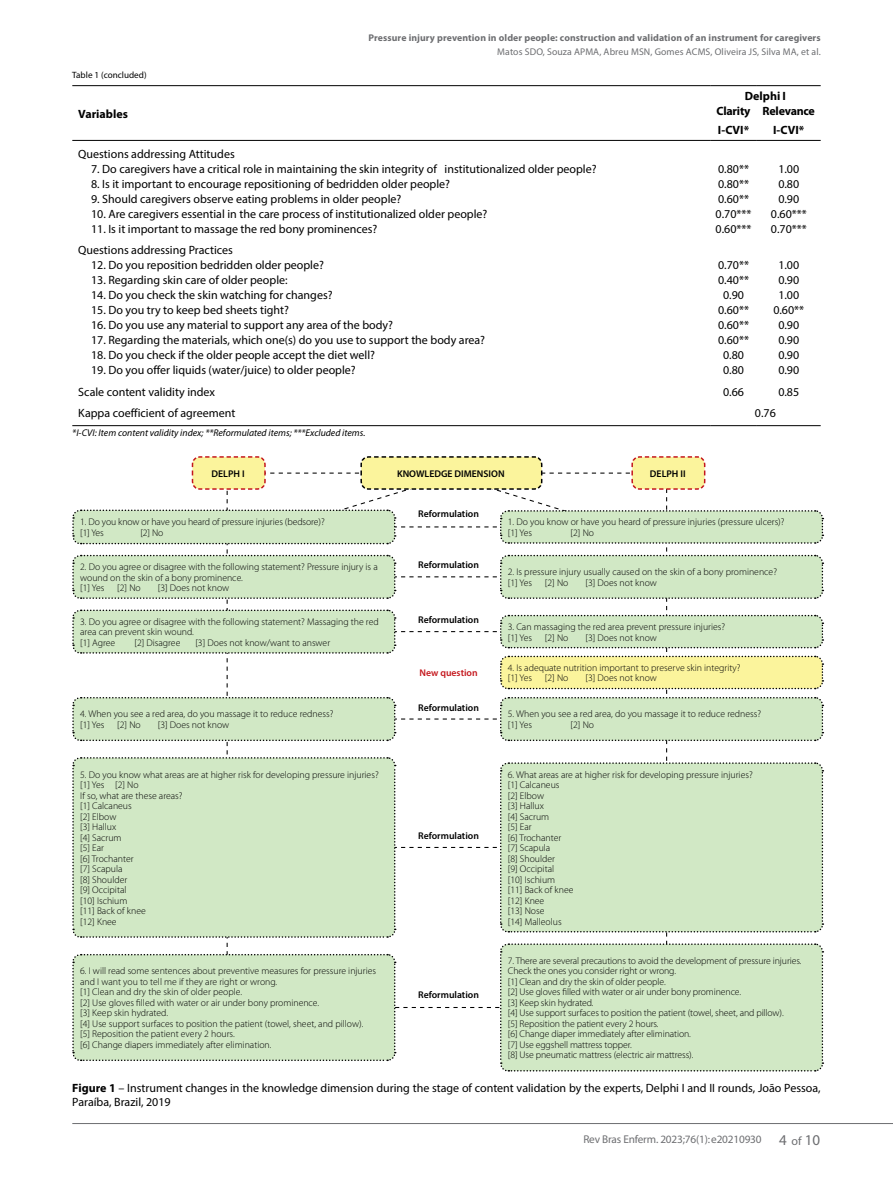
<style>
.page{position:relative;width:893px;height:1191px;background:#fff}
.page>*{position:absolute;margin:0;border:0;box-sizing:border-box;transform-origin:0 0}
.t1{font:12px/14.4px "Myriad Pro";color:#000}
.t2{font:700 12px/15px "Myriad Pro";letter-spacing:-.02em;color:#000;text-align:center}
.t3{font:700 12px "Myriad Pro";color:#000}
.t4{font:11.25px "Myriad Pro";letter-spacing:-.015em;color:#6d6e71}
.t5{font:300 9.75px/10.5px "Myriad Pro";color:#000}
.t6{font:600 9.75px "Myriad Pro";color:#000}
.t7{font:700 9.75px "Myriad Pro";letter-spacing:.01em;color:#6d6e71}
.t8{font:italic 9.75px "Myriad Pro";color:#000}
.t9{font:9.75px "Myriad Pro";letter-spacing:.01em;color:#6d6e71}
.t10{font:600 9.75px "Myriad Pro";color:#c4161c}
.t11{font:9.15px "Myriad Pro";color:#000}
.s1{font-weight:700}
.s2{font-size:15px}
.s3{font-size:12px}
</style>
<div class="page">
<hr style="left:72px;top:1123px;width:821px;height:1px;background:#6d6e71">
<hr style="left:72px;top:425px;width:638px;height:1px;background:#000">
<hr style="left:710px;top:425px;width:47px;height:1px;background:#000">
<hr style="left:757px;top:425px;width:64px;height:1px;background:#000">
<hr style="left:72px;top:85px;width:638px;height:1px;background:#000">
<hr style="left:72px;top:140px;width:638px;height:1px;background:#000">
<hr style="left:710px;top:85px;width:47px;height:1px;background:#000">
<hr style="left:757px;top:85px;width:64px;height:1px;background:#000">
<hr style="left:710px;top:140px;width:47px;height:1px;background:#000">
<hr style="left:757px;top:140px;width:64px;height:1px;background:#000">
<svg style="left:72px;top:456px;width:752px;height:616px"></svg>
<p class="t11" style="left:72px;top:69px;width:76px">Table 1 (concluded)</p>
<p class="t3" style="left:78px;top:107px;width:51px">Variables</p>
<p class="t7" style="left:369px;top:33px;width:454px">Pressure injury prevention in older people: construction and validation of an instrument for caregivers</p>
<p class="t9" style="left:497px;top:46px;width:325px">Matos SDO, Souza APMA, Abreu MSN, Gomes ACMS, Oliveira JS, Silva MA, et al.</p>
<p class="t2" style="left:717px;top:88px;width:100px">Delphi I<br>Clarity Relevance</p>
<p class="t3" style="left:718px;top:123px;width:33px">I-CVI*</p>
<p class="t3" style="left:773px;top:123px;width:33px">I-CVI*</p>
<p class="t1" style="left:78px;top:146px;width:158px">Questions addressing Attitudes</p>
<p class="t1" style="left:91px;top:161px;width:507px">7. Do caregivers have a critical role in maintaining the skin integrity of institutionalized older people?</p>
<p class="t1" style="left:718px;top:161px;width:32px">0.80**</p>
<p class="t1" style="left:778px;top:161px;width:22px">1.00</p>
<p class="t1" style="left:91px;top:176px;width:361px">8. Is it important to encourage repositioning of bedridden older people?</p>
<p class="t1" style="left:718px;top:176px;width:32px">0.80**</p>
<p class="t1" style="left:778px;top:176px;width:22px">0.80</p>
<p class="t1" style="left:91px;top:191px;width:312px">9. Should caregivers observe eating problems in older people?</p>
<p class="t1" style="left:718px;top:191px;width:32px">0.60**</p>
<p class="t1" style="left:778px;top:191px;width:22px">0.90</p>
<p class="t1" style="left:91px;top:206px;width:398px">10. Are caregivers essential in the care process of institutionalized older people?</p>
<p class="t1" style="left:716px;top:206px;width:37px">0.70***</p>
<p class="t1" style="left:771px;top:206px;width:37px">0.60***</p>
<p class="t1" style="left:91px;top:221px;width:288px">11. Is it important to massage the red bony prominences?</p>
<p class="t1" style="left:716px;top:221px;width:37px">0.60***</p>
<p class="t1" style="left:771px;top:221px;width:37px">0.70***</p>
<p class="t1" style="left:78px;top:243px;width:156px">Questions addressing Practices</p>
<p class="t1" style="left:91px;top:258px;width:234px">12. Do you reposition bedridden older people?</p>
<p class="t1" style="left:718px;top:258px;width:32px">0.70**</p>
<p class="t1" style="left:778px;top:258px;width:22px">1.00</p>
<p class="t1" style="left:91px;top:273px;width:198px">13. Regarding skin care of older people:</p>
<p class="t1" style="left:718px;top:273px;width:32px">0.40**</p>
<p class="t1" style="left:778px;top:273px;width:22px">0.90</p>
<p class="t1" style="left:91px;top:288px;width:243px">14. Do you check the skin watching for changes?</p>
<p class="t1" style="left:723px;top:288px;width:22px">0.90</p>
<p class="t1" style="left:778px;top:288px;width:22px">1.00</p>
<p class="t1" style="left:91px;top:303px;width:200px">15. Do you try to keep bed sheets tight?</p>
<p class="t1" style="left:718px;top:303px;width:32px">0.60**</p>
<p class="t1" style="left:773px;top:303px;width:32px">0.60**</p>
<p class="t1" style="left:91px;top:318px;width:304px">16. Do you use any material to support any area of the body?</p>
<p class="t1" style="left:718px;top:318px;width:32px">0.60**</p>
<p class="t1" style="left:778px;top:318px;width:22px">0.90</p>
<p class="t1" style="left:91px;top:333px;width:396px">17. Regarding the materials, which one(s) do you use to support the body area?</p>
<p class="t1" style="left:718px;top:333px;width:32px">0.60**</p>
<p class="t1" style="left:778px;top:333px;width:22px">0.90</p>
<p class="t1" style="left:91px;top:348px;width:286px">18. Do you check if the older people accept the diet well?</p>
<p class="t1" style="left:723px;top:348px;width:22px">0.80</p>
<p class="t1" style="left:778px;top:348px;width:22px">0.90</p>
<p class="t1" style="left:91px;top:363px;width:266px">19. Do you offer liquids (water/juice) to older people?</p>
<p class="t1" style="left:723px;top:363px;width:22px">0.80</p>
<p class="t1" style="left:778px;top:363px;width:22px">0.90</p>
<p class="t1" style="left:78px;top:384px;width:138px">Scale content validity index</p>
<p class="t1" style="left:723px;top:384px;width:22px">0.66</p>
<p class="t1" style="left:778px;top:384px;width:22px">0.85</p>
<p class="t1" style="left:78px;top:406px;width:158px">Kappa coefficient of agreement</p>
<p class="t1" style="left:755px;top:406px;width:22px">0.76</p>
<p class="t8" style="left:72px;top:427px;width:295px">*I-CVI: Item content validity index; **Reformulated items; ***Excluded items.</p>
<p class="t6" style="left:212px;top:467px;width:35px">DELPH I</p>
<p class="t6" style="left:397px;top:467px;width:109px">KNOWLEDGE DIMENSION</p>
<p class="t6" style="left:650px;top:467px;width:37px">DELPH II</p>
<p class="t5" style="left:80px;top:516px;width:246px;line-height:11.7px">1. Do you know or have you heard of pressure injuries (bedsore)? [1] Yes</p>
<p class="t5" style="left:140px;top:528px;width:24px">[2] No</p>
<p class="t6" style="left:418px;top:508px;width:62px">Reformulation</p>
<p class="t5" style="left:508px;top:517px;width:278px">1. Do you know or have you heard of pressure injuries (pressure ulcers)? [1] Yes</p>
<p class="t5" style="left:571px;top:527px;width:25px">[2] No</p>
<p class="t5" style="left:80px;top:561px;width:299px">2. Do you agree or disagree with the following statement? Pressure injury is a wound on the skin of a bony prominence.<br>[1] Yes</p>
<p class="t5" style="left:117px;top:582px;width:25px">[2] No</p>
<p class="t5" style="left:158px;top:582px;width:73px">[3] Does not know</p>
<p class="t6" style="left:418px;top:558px;width:62px">Reformulation</p>
<p class="t5" style="left:508px;top:567px;width:271px">2. Is pressure injury usually caused on the skin of a bony prominence? [1] Yes</p>
<p class="t5" style="left:545px;top:577px;width:25px">[2] No</p>
<p class="t5" style="left:585px;top:577px;width:73px">[3] Does not know</p>
<p class="t5" style="left:80px;top:616px;width:300px">3. Do you agree or disagree with the following statement? Massaging the red area can prevent skin wound.<br>[1] Agree</p>
<p class="t5" style="left:135px;top:637px;width:47px">[2] Disagree</p>
<p class="t5" style="left:195px;top:637px;width:136px">[3] Does not know/want to answer</p>
<p class="t6" style="left:418px;top:613px;width:62px">Reformulation</p>
<p class="t5" style="left:508px;top:621px;width:219px">3. Can massaging the red area prevent pressure injuries? [1] Yes</p>
<p class="t5" style="left:545px;top:632px;width:25px">[2] No</p>
<p class="t5" style="left:585px;top:632px;width:73px">[3] Does not know</p>
<p class="t10" style="left:419px;top:666px;width:60px">New question</p>
<p class="t5" style="left:508px;top:662px;width:234px">4. Is adequate nutrition important to preserve skin integrity? [1] Yes</p>
<p class="t5" style="left:545px;top:673px;width:25px">[2] No</p>
<p class="t5" style="left:585px;top:673px;width:73px">[3] Does not know</p>
<p class="t5" style="left:80px;top:709px;width:255px">4. When you see a red area, do you massage it to reduce redness? [1] Yes</p>
<p class="t5" style="left:117px;top:719px;width:25px">[2] No</p>
<p class="t5" style="left:158px;top:719px;width:73px">[3] Does not know</p>
<p class="t6" style="left:418px;top:701px;width:62px">Reformulation</p>
<p class="t5" style="left:508px;top:709px;width:255px">5. When you see a red area, do you massage it to reduce redness? [1] Yes</p>
<p class="t5" style="left:571px;top:719px;width:25px">[2] No</p>
<p class="t5" style="left:80px;top:769px;width:300px">5. Do you know what areas are at higher risk for developing pressure injuries? [1] Yes [2] No<br>If so, what are these areas?<br>[1] Calcaneus<br>[2] Elbow<br>[3] Hallux<br>[4] Sacrum<br>[5] Ear<br>[6] Trochanter<br>[7] Scapula<br>[8] Shoulder<br>[9] Occipital<br>[10] Ischium<br>[11] Back of knee<br>[12] Knee</p>
<p class="t6" style="left:418px;top:830px;width:62px">Reformulation</p>
<p class="t5" style="left:508px;top:769px;width:246px">6. What areas are at higher risk for developing pressure injuries? [1] Calcaneus<br>[2] Elbow<br>[3] Hallux<br>[4] Sacrum<br>[5] Ear<br>[6] Trochanter<br>[7] Scapula<br>[8] Shoulder<br>[9] Occipital<br>[10] Ischium<br>[11] Back of knee<br>[12] Knee<br>[13] Nose<br>[14] Malleolus</p>
<p class="t5" style="left:80px;top:966px;width:297px">6. I will read some sentences about preventive measures for pressure injuries and I want you to tell me if they are right or wrong.<br>[1] Clean and dry the skin of older people.<br>[2] Use gloves filled with water or air under bony prominence.<br>[3] Keep skin hydrated.<br>[4] Use support surfaces to position the patient (towel, sheet, and pillow).<br>[5] Reposition the patient every 2 hours.<br>[6] Change diapers immediately after elimination.</p>
<p class="t5" style="left:508px;top:955px;width:295px">7. There are several precautions to avoid the development of pressure injuries.<br>Check the ones you consider right or wrong.<br>[1] Clean and dry the skin of older people.<br>[2] Use gloves filled with water or air under bony prominence.<br>[3] Keep skin hydrated.<br>[4] Use support surfaces to position the patient (towel, sheet, and pillow).<br>[5] Reposition the patient every 2 hours.<br>[6] Change diaper immediately after elimination.<br>[7] Use eggshell mattress topper.<br>[8] Use pneumatic mattress (electric air mattress).</p>
<p class="t6" style="left:418px;top:988px;width:62px">Reformulation</p>
<p class="t1" style="left:72px;top:1080px;width:750px"><span class="s1">Figure 1</span> – Instrument changes in the knowledge dimension during the stage of content validation by the experts, Delphi I and II rounds, João Pessoa,<br>Paraíba, Brazil, 2019</p>
<p class="t4" style="left:583px;top:1132px;width:238px">Rev Bras Enferm. 2023;76(1):e20210930 <span class="s2">4</span> <span class="s3">of</span> <span class="s2">10</span></p>
</div>
